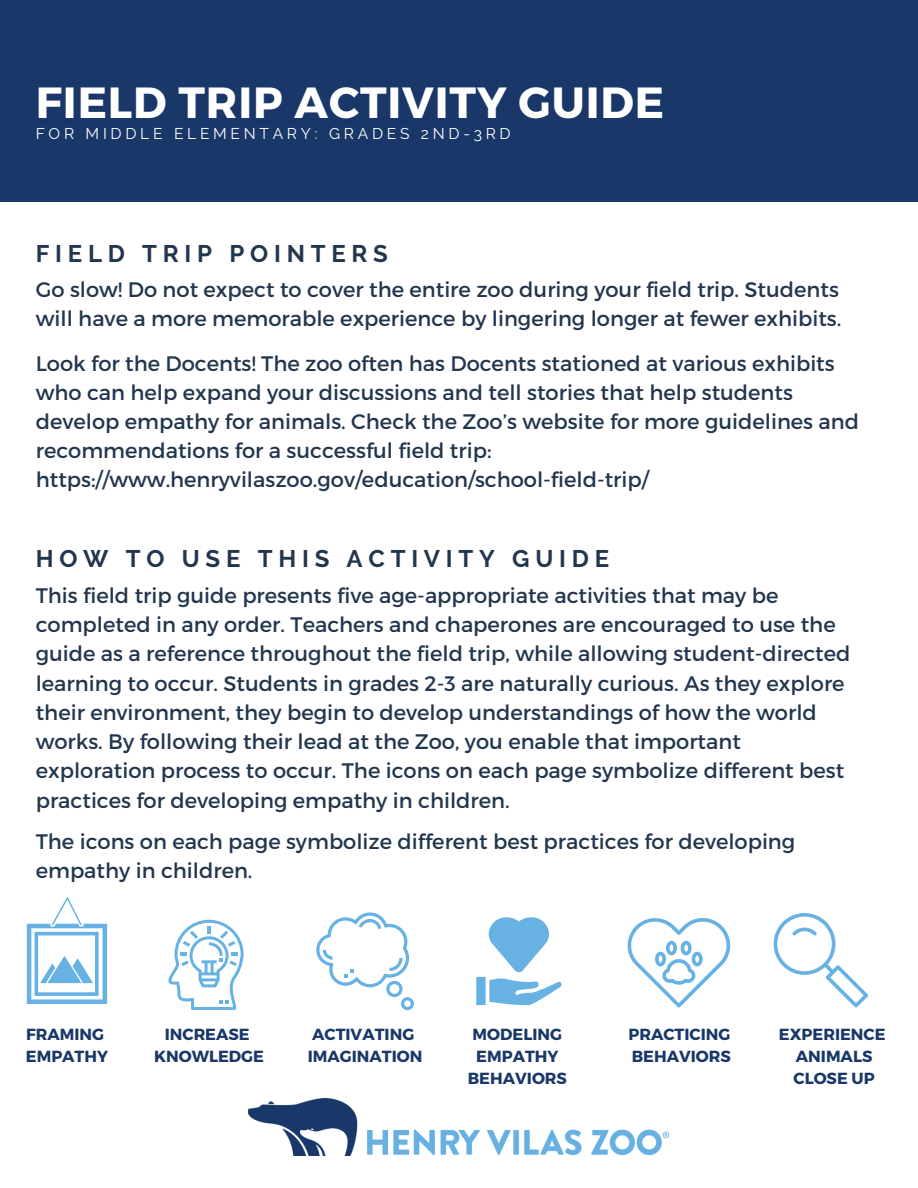
<style>
.page{position:relative;width:918px;height:1188px;background:#fff}
.page>*{position:absolute;margin:0;border:0;box-sizing:border-box;transform-origin:0 0}
.t1{font:700 43.65px "Montserrat";letter-spacing:.02em;color:#fff}
.t2{font:700 24px "Raleway";letter-spacing:.24em;color:#22364d}
.t3{font:21px/29.2px "Montserrat";color:#22364d}
.t4{font:700 16.05px/22px "Montserrat";color:#193768}
.t5{font:15.6px "Raleway";letter-spacing:.24em;color:#fff}
</style>
<div class="page">
<div style="left:0;top:0;width:918px;height:202px;background:#193768"></div>
<img style="left:249px;top:1099px;width:420px;height:57px">
<svg style="left:27px;top:897px;width:80px;height:107px"></svg>
<svg style="left:168px;top:920px;width:75px;height:90px"></svg>
<svg style="left:476px;top:917px;width:86px;height:88px"></svg>
<svg style="left:628px;top:918px;width:102px;height:89px"></svg>
<svg style="left:316px;top:912px;width:98px;height:98px"></svg>
<svg style="left:774px;top:913px;width:94px;height:94px"></svg>
<h2 class="t1" style="left:36px;top:74px;width:630px">FIELD TRIP ACTIVITY GUIDE</h2>
<h3 class="t5" style="left:36px;top:124px;width:476px">FOR MIDDLE ELEMENTARY: GRADES 2ND-3RD</h3>
<h3 class="t2" style="left:36px;top:240px;width:354px">FIELD TRIP POINTERS</h3>
<h1 class="t3" style="left:36px;top:274px;width:807px">Go slow! Do not expect to cover the entire zoo during your field trip. Students will have a more memorable experience by lingering longer at fewer exhibits.</h1>
<p class="t3" style="left:36px;top:348px;width:825px">Look for the Docents! The zoo often has Docents stationed at various exhibits who can help expand your discussions and tell stories that help students develop empathy for animals. Check the Zoo’s website for more guidelines and recommendations for a successful field trip: https://www.henryvilaszoo.gov/education/school-field-trip/</p>
<h2 class="t2" style="left:36px;top:544px;width:575px">HOW TO USE THIS ACTIVITY GUIDE</h2>
<h3 class="t3" style="left:36px;top:580px;width:816px">This field trip guide presents five age-appropriate activities that may be completed in any order. Teachers and chaperones are encouraged to use the guide as a reference throughout the field trip, while allowing student-directed learning to occur. Students in grades 2-3 are naturally curious. As they explore their environment, they begin to develop understandings of how the world works. By following their lead at the Zoo, you enable that important exploration process to occur. The icons on each page symbolize different best practices for developing empathy in children.</h3>
<h3 class="t3" style="left:36px;top:826px;width:761px">The icons on each page symbolize different best practices for developing empathy in children.</h3>
<p class="t4" style="left:26px;top:1022px;width:84px">FRAMING<br>EMPATHY</p>
<p class="t4" style="left:154px;top:1022px;width:111px;text-align:center">INCREASE<br>KNOWLEDGE</p>
<p class="t4" style="left:308px;top:1022px;width:116px">ACTIVATING<br>IMAGINATION</p>
<p class="t4" style="left:468px;top:1022px;width:101px;text-align:center">MODELING<br>EMPATHY<br>BEHAVIORS</p>
<p class="t4" style="left:629px;top:1022px;width:104px">PRACTICING<br>BEHAVIORS</p>
<p class="t4" style="left:779px;top:1022px;width:108px;text-align:center">EXPERIENCE<br>ANIMALS<br>CLOSE UP</p>
</div>
